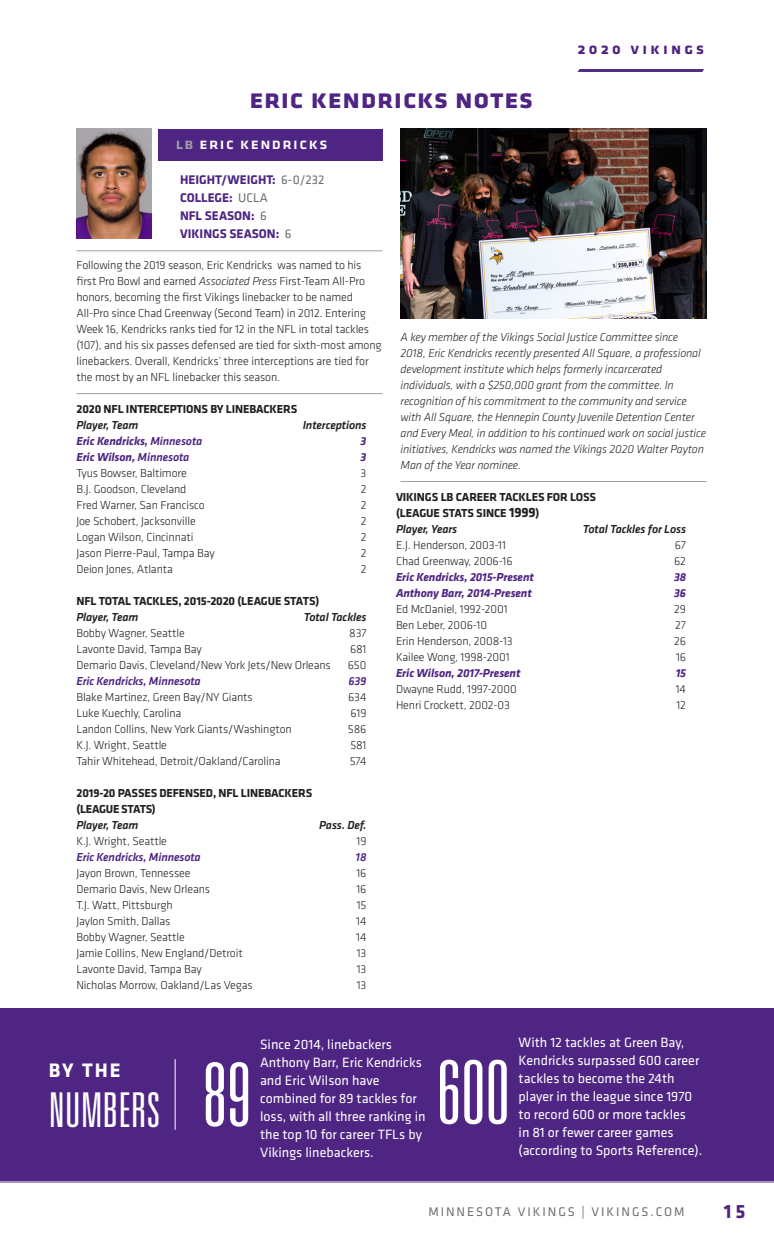
<style>
.page{position:relative;width:774px;height:1243px;background:#fff}
.page>*{position:absolute;margin:0;border:0;box-sizing:border-box;transform-origin:0 0}
.t1{font:300 ultra-condensed 88px "Univers LT Std";color:#fff}
.t2{font:300 ultra-condensed 48px "Univers LT Std";color:#fff}
.t3{font:700 28px "Klavika";letter-spacing:.025em;color:#4e2582}
.t4{font:700 20.2px "Klavika";color:#fff}
.t5{font:700 20px "Klavika";color:#4e2582}
.t6{font:500 16px "Klavika";letter-spacing:.09em;color:#fff}
.t7{font:700 16px "Klavika";letter-spacing:.2em;color:#4e2582}
.t8{font:14px/18px "Klavika";color:#fff}
.t9{font:700 13px "Klavika";color:#4e2582}
.t10{font:13px "Klavika";letter-spacing:.15em;color:#6c6d70}
.t11{font:300 12px/16px "Klavika";letter-spacing:-.01em;color:#231f20}
.ReleaseParagraph{font:italic 300 12px/16px "Klavika";letter-spacing:-.01em;color:#231f20}
.t12{font:700 12px "Klavika";letter-spacing:-.01em;color:#231f20}
.t13{font:italic 700 12px "Klavika";letter-spacing:-.01em;color:#4e2582}
.t14{font:italic 500 12px "Klavika";letter-spacing:-.01em;color:#231f20}
.t15{font:italic 500 12px "Klavika";letter-spacing:-.01em;color:#4e2582}
.s1{color:#a0a1a4}
.s2{font-weight:400;color:#6c6d70}
.s3{font-style:italic}
.s4{font-weight:500}
.s5{font-size:14px}
</style>
<div class="page">
<hr style="left:0;top:1181px;width:774px;height:1px;background:#4e2582">
<svg style="left:577px;top:69px;width:127px;height:3px"></svg>
<div style="left:0;top:1008px;width:774px;height:171px;background:#4e2582"></div>
<img style="left:76px;top:129px;width:75px;height:109px">
<hr style="left:76px;top:393px;width:306px;height:1px;background:#9fa0a1">
<div style="left:158px;top:129px;width:224px;height:32px;background:#4e2582"></div>
<hr style="left:76px;top:250px;width:306px;height:1px;background:#9fa0a1">
<hr style="left:400px;top:481px;width:306px;height:1px;background:#9fa0a1">
<img style="left:401px;top:129px;width:305px;height:190px">
<hr style="left:175px;top:1058px;width:1px;height:71px;background:#fff">
<p class="t3" style="left:249px;top:78px;width:285px">eric kendricks notes</p>
<p class="t6" style="left:176px;top:133px;width:153px"><span class="s1">lb</span> eric kendricks</p>
<p class="t9" style="left:180px;top:170px;width:146px">HEIGHT/WEIGHT: <span class="s2">6-0/232</span></p>
<p class="t9" style="left:180px;top:188px;width:89px">COLLEGE: <span class="s2">UCLA</span></p>
<p class="t9" style="left:180px;top:206px;width:88px">NFL SEASON: <span class="s2">6</span></p>
<p class="t9" style="left:180px;top:224px;width:113px">VIKINGS SEASON: <span class="s2">6</span></p>
<h3 class="t7" style="left:577px;top:37px;width:128px">2020 vikings</h3>
<p class="t11" style="left:76px;top:257px;width:307px">Following the 2019 season, Eric Kendricks was named to his first Pro Bowl and earned <span class="s3">Associated Press</span> First-Team All-Pro honors, becoming the first Vikings linebacker to be named All-Pro since Chad Greenway (Second Team) in 2012. Entering Week 16, Kendricks ranks tied for 12 in the NFL in total tackles (107), and his six passes defensed are tied for sixth-most among linebackers. Overall, Kendricks’ three interceptions are tied for the most by an NFL linebacker this season.</p>
<p class="t12" style="left:76px;top:400px;width:222px">2020 NFL INTERCEPTIONS BY LINEBACKERS</p>
<p class="t14" style="left:76px;top:417px;width:64px">Player, Team</p>
<p class="t14" style="left:303px;top:417px;width:65px">Interceptions</p>
<p class="t13" style="left:76px;top:432px;width:127px">Eric Kendricks, <span class="s4">Minnesota</span></p>
<p class="t13" style="left:361px;top:432px;width:7px">3</p>
<p class="t13" style="left:76px;top:448px;width:115px">Eric Wilson, <span class="s4">Minnesota</span></p>
<p class="t13" style="left:361px;top:448px;width:7px">3</p>
<p class="t11" style="left:76px;top:464px;width:112px">Tyus Bowser, Baltimore</p>
<p class="t11" style="left:361px;top:464px;width:7px">3</p>
<p class="t11" style="left:76px;top:480px;width:111px">B.J. Goodson, Cleveland</p>
<p class="t11" style="left:361px;top:480px;width:7px">2</p>
<p class="t11" style="left:76px;top:496px;width:130px">Fred Warner, San Francisco</p>
<p class="t11" style="left:361px;top:496px;width:7px">2</p>
<p class="t11" style="left:76px;top:512px;width:121px">Joe Schobert, Jacksonville</p>
<p class="t11" style="left:361px;top:512px;width:7px">2</p>
<p class="t11" style="left:76px;top:528px;width:119px">Logan Wilson, Cincinnati</p>
<p class="t11" style="left:361px;top:528px;width:7px">2</p>
<p class="t11" style="left:76px;top:544px;width:140px">Jason Pierre-Paul, Tampa Bay</p>
<p class="t11" style="left:361px;top:544px;width:7px">2</p>
<p class="t11" style="left:76px;top:560px;width:98px">Deion Jones, Atlanta</p>
<p class="t11" style="left:361px;top:560px;width:7px">2</p>
<p class="t12" style="left:76px;top:592px;width:244px">NFL TOTAL TACKLES, 2015-2020 (LEAGUE STATS)</p>
<p class="t14" style="left:76px;top:609px;width:64px">Player, Team</p>
<p class="t14" style="left:304px;top:609px;width:64px">Total Tackles</p>
<p class="t11" style="left:76px;top:624px;width:110px">Bobby Wagner, Seattle</p>
<p class="t11" style="left:349px;top:624px;width:19px">837</p>
<p class="t11" style="left:76px;top:640px;width:127px">Lavonte David, Tampa Bay</p>
<p class="t11" style="left:350px;top:640px;width:18px">681</p>
<p class="t11" style="left:76px;top:656px;width:256px">Demario Davis, Cleveland/New York Jets/New Orleans</p>
<p class="t11" style="left:348px;top:656px;width:20px">650</p>
<p class="t15" style="left:76px;top:673px;width:126px">Eric Kendricks, Minnesota</p>
<p class="t15" style="left:348px;top:673px;width:20px">639</p>
<p class="t11" style="left:76px;top:688px;width:178px">Blake Martinez, Green Bay/NY Giants</p>
<p class="t11" style="left:348px;top:688px;width:20px">634</p>
<p class="t11" style="left:76px;top:704px;width:106px">Luke Kuechly, Carolina</p>
<p class="t11" style="left:350px;top:704px;width:17px">619</p>
<p class="t11" style="left:76px;top:720px;width:217px">Landon Collins, New York Giants/Washington</p>
<p class="t11" style="left:348px;top:720px;width:20px">586</p>
<p class="t11" style="left:76px;top:736px;width:92px">K.J. Wright, Seattle</p>
<p class="t11" style="left:350px;top:736px;width:18px">581</p>
<p class="t11" style="left:76px;top:752px;width:206px">Tahir Whitehead, Detroit/Oakland/Carolina</p>
<p class="t11" style="left:350px;top:752px;width:18px">574</p>
<p class="t12" style="left:76px;top:784px;width:237px">2019-20 PASSES DEFENSED, NFL LINEBACKERS</p>
<p class="t12" style="left:76px;top:800px;width:81px">(LEAGUE STATS)</p>
<p class="t14" style="left:76px;top:817px;width:64px">Player, Team</p>
<p class="t14" style="left:319px;top:817px;width:49px">Pass. Def.</p>
<p class="t11" style="left:76px;top:832px;width:92px">K.J. Wright, Seattle</p>
<p class="t11" style="left:356px;top:832px;width:11px">19</p>
<p class="t15" style="left:76px;top:849px;width:126px">Eric Kendricks, Minnesota</p>
<p class="t15" style="left:355px;top:849px;width:12px">18</p>
<p class="t11" style="left:76px;top:864px;width:116px">Jayon Brown, Tennessee</p>
<p class="t11" style="left:356px;top:864px;width:12px">16</p>
<p class="t11" style="left:76px;top:880px;width:135px">Demario Davis, New Orleans</p>
<p class="t11" style="left:356px;top:880px;width:12px">16</p>
<p class="t11" style="left:76px;top:896px;width:98px">T.J. Watt, Pittsburgh</p>
<p class="t11" style="left:357px;top:896px;width:11px">15</p>
<p class="t11" style="left:76px;top:912px;width:96px">Jaylon Smith, Dallas</p>
<p class="t11" style="left:356px;top:912px;width:12px">14</p>
<p class="t11" style="left:76px;top:928px;width:110px">Bobby Wagner, Seattle</p>
<p class="t11" style="left:356px;top:928px;width:12px">14</p>
<p class="t11" style="left:76px;top:944px;width:168px">Jamie Collins, New England/Detroit</p>
<p class="t11" style="left:357px;top:944px;width:11px">13</p>
<p class="t11" style="left:76px;top:960px;width:127px">Lavonte David, Tampa Bay</p>
<p class="t11" style="left:357px;top:960px;width:11px">13</p>
<p class="t11" style="left:76px;top:976px;width:178px">Nicholas Morrow, Oakland/Las Vegas</p>
<p class="t11" style="left:357px;top:976px;width:11px">13</p>
<p class="ReleaseParagraph" style="left:400px;top:329px;width:307px">A key member of the Vikings Social Justice Committee since 2018, Eric Kendricks recently presented All Square, a professional development institute which helps formerly incarcerated individuals, with a $250,000 grant from the committee. In recognition of his commitment to the community and service with All Square, the Hennepin County Juvenile Detention Center and Every Meal, in addition to his continued work on social justice initiatives, Kendricks was named the Vikings 2020 Walter Payton Man of the Year nominee.</p>
<p class="t12" style="left:396px;top:488px;width:202px">VIKINGS LB CAREER TACKLES FOR LOSS</p>
<p class="t12" style="left:396px;top:504px;width:145px">(LEAGUE STATS SINCE <span class="s5">1999</span>)</p>
<p class="t14" style="left:396px;top:520px;width:63px">Player, Years</p>
<p class="t14" style="left:583px;top:520px;width:105px">Total Tackles for Loss</p>
<p class="t11" style="left:396px;top:536px;width:111px">E.J. Henderson, 2003-11</p>
<p class="t11" style="left:675px;top:536px;width:13px">67</p>
<p class="t11" style="left:396px;top:552px;width:118px">Chad Greenway, 2006-16</p>
<p class="t11" style="left:674px;top:552px;width:13px">62</p>
<p class="t13" style="left:396px;top:568px;width:139px">Eric Kendricks, 2015-Present</p>
<p class="t13" style="left:674px;top:568px;width:14px">38</p>
<p class="t13" style="left:396px;top:584px;width:137px">Anthony Barr, 2014-Present</p>
<p class="t13" style="left:674px;top:584px;width:13px">36</p>
<p class="t11" style="left:396px;top:600px;width:113px">Ed McDaniel, 1992-2001</p>
<p class="t11" style="left:674px;top:600px;width:13px">29</p>
<p class="t11" style="left:396px;top:616px;width:93px">Ben Leber, 2006-10</p>
<p class="t11" style="left:675px;top:616px;width:12px">27</p>
<p class="t11" style="left:396px;top:632px;width:118px">Erin Henderson, 2008-13</p>
<p class="t11" style="left:674px;top:632px;width:13px">26</p>
<p class="t11" style="left:396px;top:648px;width:115px">Kailee Wong, 1998-2001</p>
<p class="t11" style="left:676px;top:648px;width:12px">16</p>
<p class="t13" style="left:396px;top:664px;width:126px">Eric Wilson, 2017-Present</p>
<p class="t13" style="left:675px;top:664px;width:12px">15</p>
<p class="t11" style="left:396px;top:680px;width:122px">Dwayne Rudd, 1997-2000</p>
<p class="t11" style="left:676px;top:680px;width:12px">14</p>
<p class="t11" style="left:396px;top:696px;width:116px">Henri Crockett, 2002-03</p>
<p class="t11" style="left:676px;top:696px;width:11px">12</p>
<p class="t4" style="left:49px;top:1055px;width:73px">BY THE</p>
<p class="t2" style="left:49px;top:1084px;width:113px">NUMBERS</p>
<p class="t1" style="left:203px;top:1049px;width:50px">89</p>
<p class="t8" style="left:260px;top:1034px;width:167px">Since 2014, linebackers<br>Anthony Barr, Eric Kendricks and Eric Wilson have combined for 89 tackles for loss, with all three ranking in the top 10 for career TFLs by<br>Vikings linebackers.</p>
<p class="t1" style="left:437px;top:1046px;width:74px">600</p>
<p class="t8" style="left:518px;top:1032px;width:185px">With 12 tackles at Green Bay,<br>Kendricks surpassed 600 career tackles to become the 24th player in the league since 1970 to record 600 or more tackles<br>in 81 or fewer career games (according to Sports Reference).</p>
<p class="t10" style="left:428px;top:1203px;width:258px">MINNESOTA VIKINGS | VIKINGS.COM</p>
<h3 class="t5" style="left:724px;top:1197px;width:23px">15</h3>
</div>
